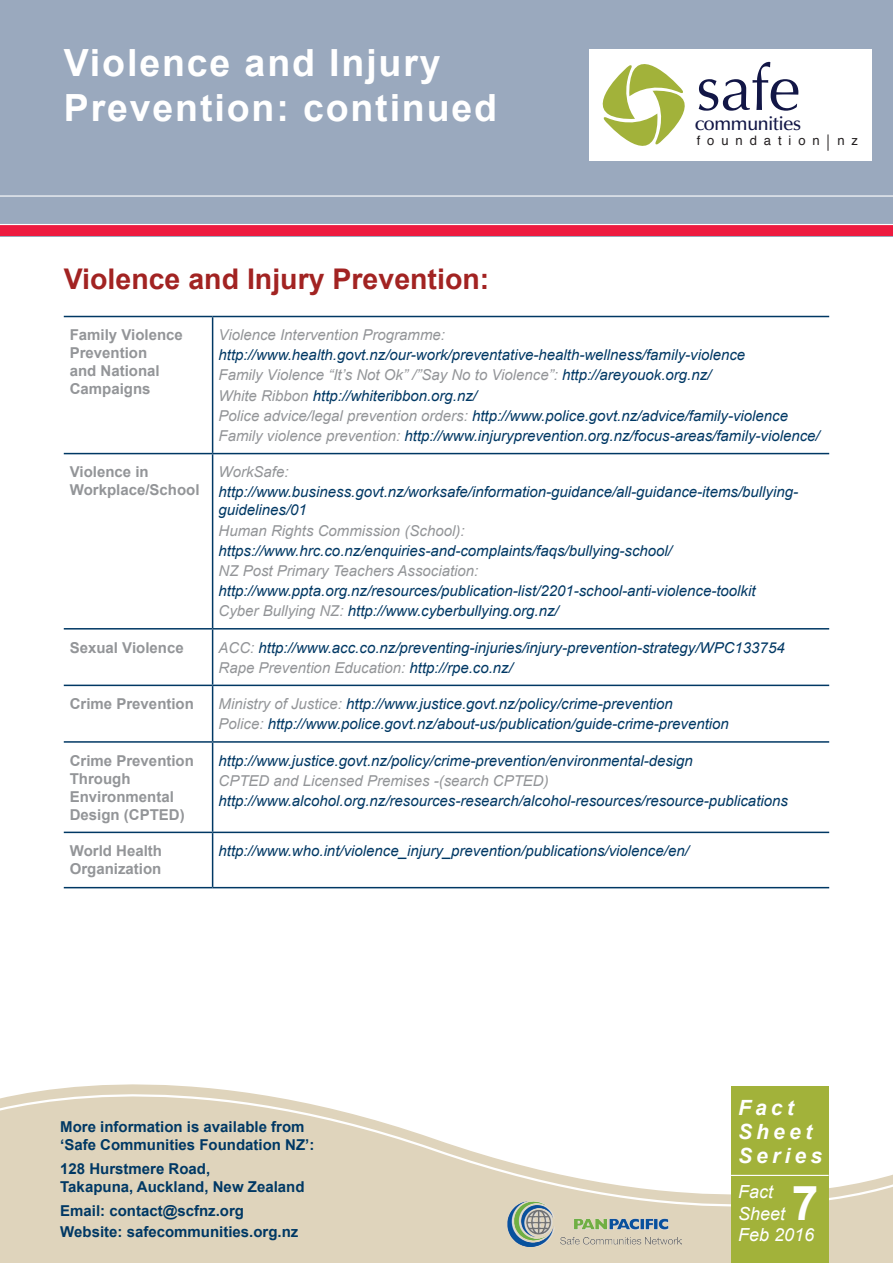
<style>
.page{position:relative;width:893px;height:1263px;background:#fff}
.page>*{position:absolute;margin:0;border:0;box-sizing:border-box;transform-origin:0 0}
.t1{font:63.6px "Optima";color:#121646}
.t2{font:700 48px "Arial";color:#fff}
.t3{font:700 37.5px/45px "Arial";letter-spacing:.05em;color:#fff}
.t4{font:700 28.5px "Arial";color:#a22322}
.t5{font:italic 700 21px/24px "Arial";letter-spacing:.2em;color:#fff}
.t6{font:600 19.65px "Zapf Humanist 601 BT";letter-spacing:-.015em;color:#121646}
.t7{font:italic 18px/21.6px "Arial";color:#fff}
.t8{font:italic 15px/20.1px "Arial";color:#003864}
.t9{font:700 15px/18px "Arial";color:#939598}
.t10{font:700 15px/18px "Arial";color:#003864}
.t11{font:italic 15px "Arial";color:#939598}
.t12{font:13.05px "Helvetica";letter-spacing:.53em;color:#231f20}
.s1{color:#939598}
</style>
<div class="page">
<div style="left:0;top:1243px;width:893px;height:20px;background:#dfd4bc"></div>
<svg style="left:0;top:1084px;width:893px;height:159px"></svg>
<hr style="left:64px;top:316px;width:149px;height:1px;background:#003864">
<hr style="left:213px;top:316px;width:616px;height:1px;background:#003864">
<hr style="left:212px;top:317px;width:1px;height:136px;background:#003864">
<hr style="left:64px;top:453px;width:149px;height:1px;background:#003864">
<hr style="left:213px;top:453px;width:616px;height:1px;background:#003864">
<hr style="left:212px;top:454px;width:1px;height:174px;background:#003864">
<hr style="left:64px;top:628px;width:149px;height:1px;background:#003864">
<hr style="left:213px;top:628px;width:616px;height:1px;background:#003864">
<hr style="left:212px;top:629px;width:1px;height:56px;background:#003864">
<hr style="left:64px;top:685px;width:149px;height:1px;background:#003864">
<hr style="left:213px;top:685px;width:616px;height:1px;background:#003864">
<hr style="left:212px;top:686px;width:1px;height:55px;background:#003864">
<hr style="left:64px;top:741px;width:149px;height:2px;background:#003864">
<hr style="left:213px;top:741px;width:616px;height:2px;background:#003864">
<hr style="left:212px;top:743px;width:1px;height:89px;background:#003864">
<hr style="left:64px;top:832px;width:149px;height:1px;background:#003864">
<hr style="left:213px;top:832px;width:616px;height:1px;background:#003864">
<hr style="left:212px;top:833px;width:1px;height:54px;background:#003864">
<hr style="left:64px;top:887px;width:149px;height:1px;background:#003864">
<hr style="left:213px;top:887px;width:616px;height:1px;background:#003864">
<div style="left:731px;top:1086px;width:98px;height:177px;background:#a2b23a"></div>
<hr style="left:731px;top:1175px;width:98px;height:1px;background:#fff">
<div style="left:0;top:0;width:893px;height:236px;background:#9aa9be"></div>
<hr style="left:0;top:195px;width:893px;height:2px;background:#fff">
<div style="left:589px;top:50px;width:283px;height:111px;background:#fff"></div>
<svg style="left:592px;top:49px;width:107px;height:97px"></svg>
<svg style="left:827px;top:134px;width:1px;height:17px"></svg>
<img style="left:507px;top:1201px;width:174px;height:46px">
<div style="left:0;top:225px;width:893px;height:11px;background:#ed1a3f"></div>
<hr style="left:0;top:224px;width:893px;height:1px;background:#fff">
<h3 class="t3" style="left:64px;top:42px;width:435px">Violence and Injury<br>Prevention: continued</h3>
<h1 class="t1" style="left:696px;top:51px;width:106px">safe</h1>
<h3 class="t6" style="left:695px;top:111px;width:108px">communities</h3>
<p class="t12" style="left:697px;top:131px;width:125px">foundation</p>
<p class="t12" style="left:837px;top:131px;width:22px">n z</p>
<h3 class="t4" style="left:64px;top:260px;width:427px">Violence and Injury Prevention:</h3>
<p class="t9" style="left:70px;top:326px;width:115px">Family Violence<br>Prevention<br>and National<br>Campaigns</p>
<p class="t11" style="left:219px;top:325px;width:228px">Violence Intervention Programme:</p>
<p class="t8" style="left:219px;top:345px;width:603px">http://www.health.govt.nz/our-work/preventative-health-wellness/family-violence<br><span class="s1">Family Violence “It’s Not Ok” /”Say No to Violence”:</span> http://areyouok.org.nz/<br><span class="s1">White Ribbon</span> http://whiteribbon.org.nz/<br><span class="s1">Police advice/legal prevention orders:</span> http://www.police.govt.nz/advice/family-violence <span class="s1">Family violence prevention:</span> http://www.injuryprevention.org.nz/focus-areas/family-violence/</p>
<p class="t9" style="left:70px;top:463px;width:131px">Violence in<br>Workplace/School</p>
<p class="t11" style="left:219px;top:462px;width:72px">WorkSafe:</p>
<p class="t8" style="left:219px;top:483px;width:581px;line-height:18px">http://www.business.govt.nz/worksafe/information-guidance/all-guidance-items/bullying&shy;guidelines/01</p>
<p class="t11" style="left:219px;top:521px;width:247px">Human Rights Commission (School):</p>
<p class="t8" style="left:219px;top:541px;width:455px">https://www.hrc.co.nz/enquiries-and-complaints/faqs/bullying-school/</p>
<p class="t11" style="left:219px;top:561px;width:261px">NZ Post Primary Teachers Association:</p>
<p class="t8" style="left:219px;top:581px;width:538px">http://www.ppta.org.nz/resources/publication-list/2201-school-anti-violence-toolkit<br><span class="s1">Cyber Bullying NZ:</span> http://www.cyberbullying.org.nz/</p>
<p class="t9" style="left:70px;top:639px;width:115px">Sexual Violence</p>
<p class="t8" style="left:219px;top:637px;width:568px"><span class="s1">ACC:</span> http://www.acc.co.nz/preventing-injuries/injury-prevention-strategy/WPC133754<br><span class="s1">Rape Prevention Education:</span> http://rpe.co.nz/</p>
<p class="t9" style="left:70px;top:695px;width:126px">Crime Prevention</p>
<p class="t8" style="left:219px;top:694px;width:512px"><span class="s1">Ministry of Justice:</span> http://www.justice.govt.nz/policy/crime-prevention<br><span class="s1">Police:</span> http://www.police.govt.nz/about-us/publication/guide-crime-prevention</p>
<p class="t9" style="left:70px;top:752px;width:126px">Crime Prevention<br>Through<br>Environmental<br>Design (CPTED)</p>
<p class="t8" style="left:219px;top:750px;width:476px">http://www.justice.govt.nz/policy/crime-prevention/environmental-design</p>
<p class="t11" style="left:219px;top:771px;width:332px">CPTED and Licensed Premises -(search CPTED)</p>
<p class="t8" style="left:219px;top:791px;width:571px">http://www.alcohol.org.nz/resources-research/alcohol-resources/resource-publications</p>
<p class="t9" style="left:70px;top:842px;width:94px">World Health<br>Organization</p>
<p class="t8" style="left:219px;top:841px;width:472px">http://www.who.int/violence_injury_prevention/publications/violence/en/</p>
<p class="t10" style="left:60px;top:1118px;width:256px">More information is available from ‘Safe Communities Foundation NZ’:</p>
<p class="t10" style="left:60px;top:1160px;width:246px">128 Hurstmere Road,<br>Takapuna, Auckland, New Zealand</p>
<p class="t10" style="left:60px;top:1201px;width:240px;line-height:21px">Email: contact@scfnz.org<br>Website: safecommunities.org.nz</p>
<h3 class="t5" style="left:738px;top:1096px;width:86px">Fact<br>Sheet<br>Series</h3>
<p class="t7" style="left:738px;top:1181px;width:78px">Fact<br>Sheet<br>Feb 2016</p>
<h2 class="t2" style="left:792px;top:1171px;width:28px">7</h2>
</div>
